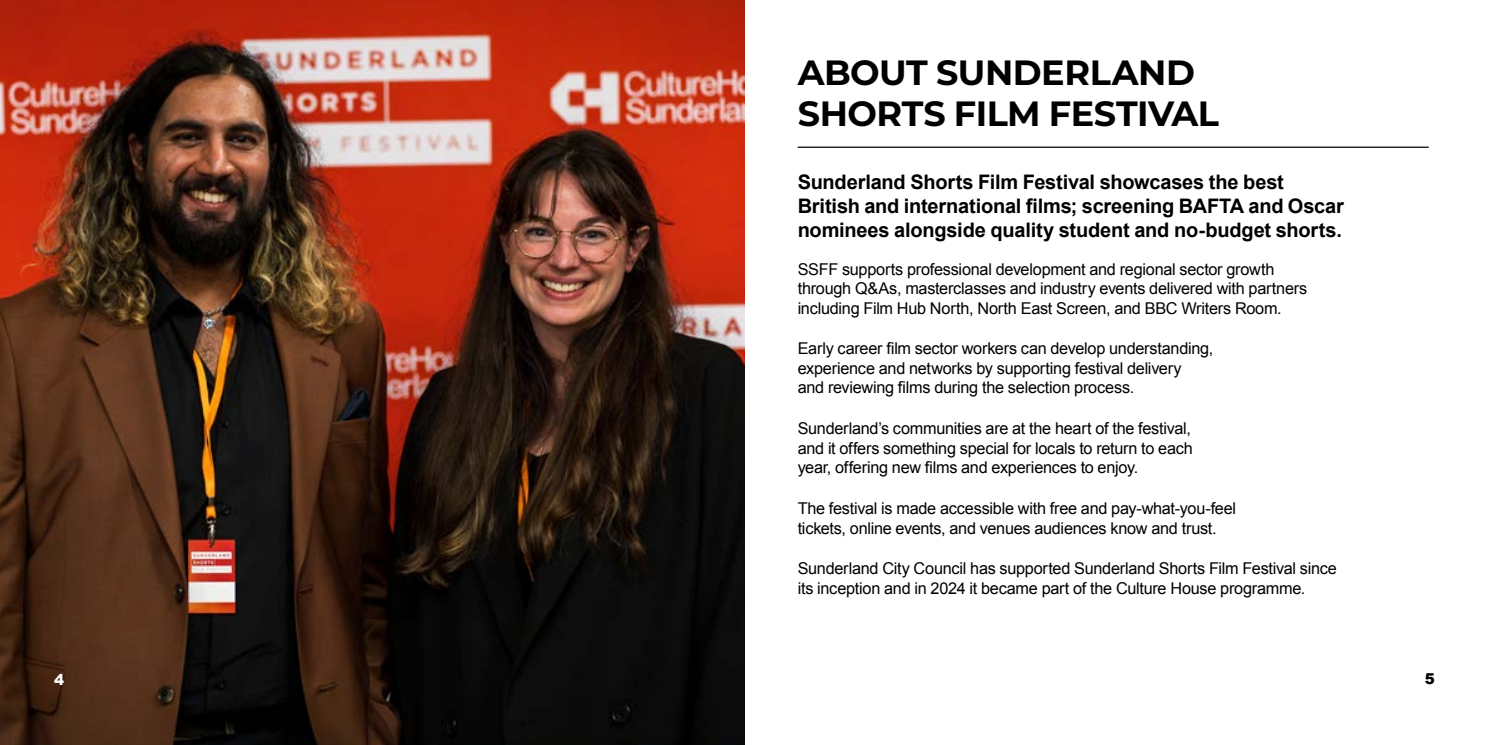
<style>
.page{position:relative;width:1489px;height:745px;background:#fff}
.page>*{position:absolute;margin:0;border:0;box-sizing:border-box;transform-origin:0 0}
.t1{font:700 35px/41.2px "Montserrat";letter-spacing:-.015em;color:#000}
.t2{font:700 20px/24px "Arial";letter-spacing:-.01em;color:#000}
.t3{font:16.25px/19.5px "Arial";letter-spacing:-.015em;color:#000}
.t4{font:900 15px "Arial";color:#fff}
.t5{font:900 15px "Arial";color:#000}
</style>
<div class="page">
<img style="left:0;top:0;width:744px;height:744px">
<hr style="left:797px;top:146px;width:631px;height:2px;background:#000">
<h1 class="t1" style="left:797px;top:50px;width:423px">ABOUT SUNDERLAND<br>SHORTS FILM FESTIVAL</h1>
<p class="t2" style="left:797px;top:171px;width:547px">Sunderland Shorts Film Festival showcases the best<br>British and international films; screening BAFTA and Oscar nominees alongside quality student and no-budget shorts.</p>
<p class="t3" style="left:797px;top:259px;width:511px">SSFF supports professional development and regional sector growth through Q&amp;As, masterclasses and industry events delivered with partners including Film Hub North, North East Screen, and BBC Writers Room.</p>
<p class="t3" style="left:797px;top:339px;width:417px">Early career film sector workers can develop understanding, experience and networks by supporting festival delivery<br>and reviewing films during the selection process.</p>
<p class="t3" style="left:797px;top:418px;width:396px;text-align:justify">Sunderland’s communities are at the heart of the festival, and it offers something special for locals to return to each year, offering new films and experiences to enjoy.</p>
<p class="t3" style="left:797px;top:498px;width:440px">The festival is made accessible with free and pay-what-you-feel tickets, online events, and venues audiences know and trust.</p>
<p class="t3" style="left:797px;top:558px;width:541px">Sunderland City Council has supported Sunderland Shorts Film Festival since its inception and in 2024 it became part of the Culture House programme.</p>
<p class="t4" style="left:54px;top:668px;width:12px">4</p>
<p class="t5" style="left:1424px;top:667px;width:12px">5</p>
</div>
